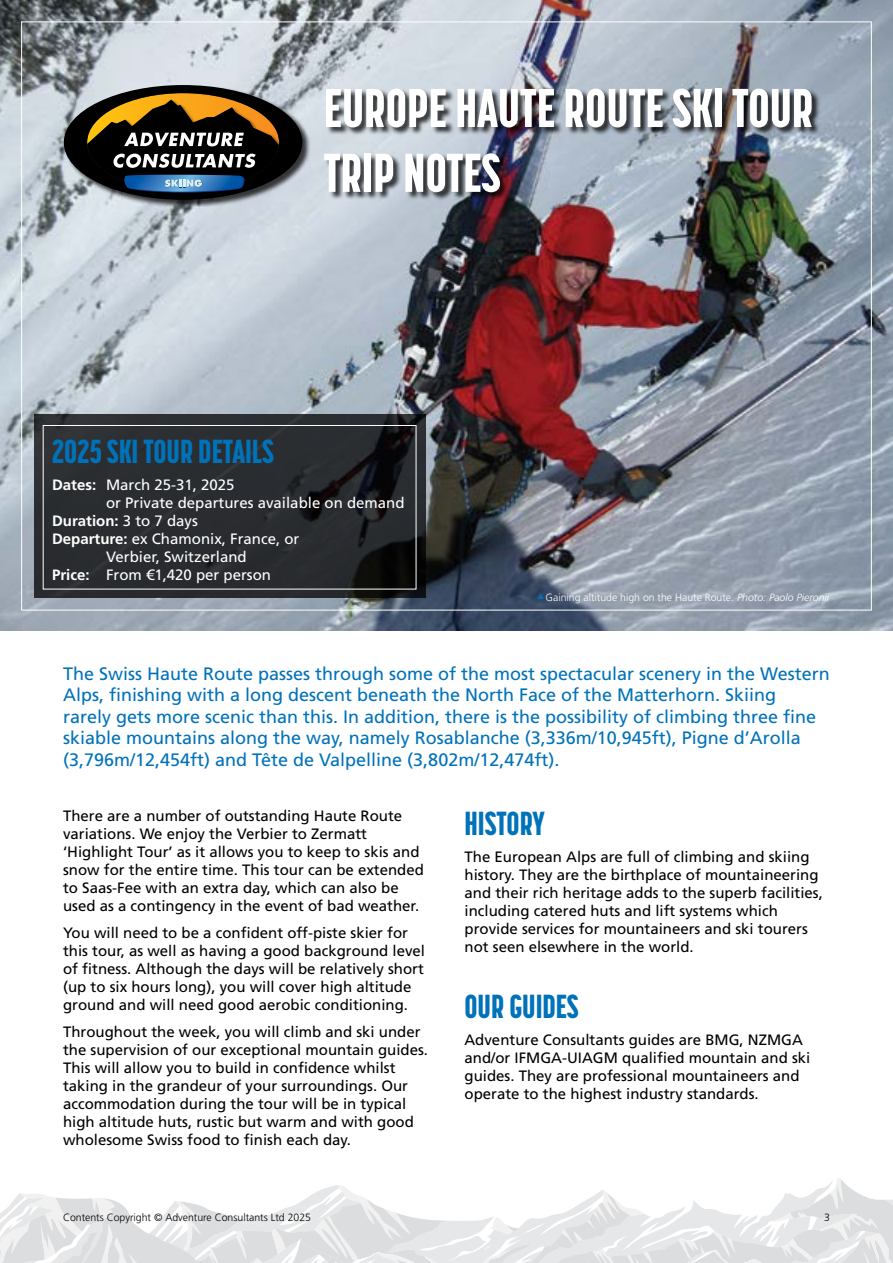
<style>
.page{position:relative;width:893px;height:1263px;background:#fff}
.page>*{position:absolute;margin:0;border:0;box-sizing:border-box;transform-origin:0 0}
.t1{font:800 54px/64.8px "Korolev Compressed";color:#fff}
.t2{font:800 33px "Korolev Compressed";color:#0072b9}
.t3{font:18px/21.6px "Frutiger LT Std";color:#0072b9}
.t4{font:15px/18px "Frutiger LT Std";color:#000}
.t5{font:15px "Frutiger LT Std";color:#fff}
.t6{font:700 15px "Frutiger LT Std";color:#fff}
.t7{font:300 10.5px "Frutiger LT Std";color:#fff}
.t8{font:300 10.5px "Frutiger LT Std";color:#000}
.s1{font-weight:700}
.s2{font-weight:400}
.s3{font-style:italic}
</style>
<div class="page">
<svg style="left:0;top:1178px;width:893px;height:85px"></svg>
<img style="left:0;top:0;width:893px;height:630px">
<div style="left:325px;top:89px;width:495px;height:111px;background:#000;opacity:.75"></div>
<svg style="left:34px;top:414px;width:391px;height:183px;background:#282a2d"></svg>
<div style="left:43px;top:425px;width:373px;height:164px;border:1px solid #fff"></div>
<div style="left:64px;top:85px;width:246px;height:122px;background:#000;opacity:.75"></div>
<svg style="left:64px;top:85px;width:238px;height:115px;background:#555349"></svg>
<svg style="left:538px;top:594px;width:6px;height:5px"></svg>
<h1 class="t1" style="left:324px;top:75px;width:491px">EUROPE HAUTE ROUTE SKI TOUR<br>TRIP NOTES</h1>
<h2 class="t2" style="left:52px;top:432px;width:223px">2025 SKI TOUR DETAILS</h2>
<p class="t5" style="left:52px;top:476px;width:184px"><span class="s1">Dates:</span> March 25-31, 2025</p>
<p class="t5" style="left:106px;top:494px;width:300px">or Private departures available on demand</p>
<p class="t6" style="left:52px;top:512px;width:147px">Duration: <span class="s2">3 to 7 days</span></p>
<p class="t5" style="left:52px;top:530px;width:249px"><span class="s1">Departure:</span> ex Chamonix, France, or</p>
<p class="t5" style="left:106px;top:548px;width:142px">Verbier, Switzerland</p>
<p class="t5" style="left:52px;top:566px;width:221px"><span class="s1">Price:</span> From €1,420 per person</p>
<p class="t7" style="left:546px;top:591px;width:285px">Gaining altitude high on the Haute Route. <span class="s3">Photo: Paolo Pieronii</span></p>
<p class="t3" style="left:63px;top:663px;width:768px">The Swiss Haute Route passes through some of the most spectacular scenery in the Western Alps, finishing with a long descent beneath the North Face of the Matterhorn. Skiing<br>rarely gets more scenic than this. In addition, there is the possibility of climbing three fine skiable mountains along the way, namely Rosablanche (3,336m/10,945ft), Pigne d’Arolla (3,796m/12,454ft) and Tête de Valpelline (3,802m/12,474ft).</p>
<p class="t4" style="left:63px;top:807px;width:362px">There are a number of outstanding Haute Route variations. We enjoy the Verbier to Zermatt ‘Highlight Tour’ as it allows you to keep to skis and snow for the entire time. This tour can be extended to Saas-Fee with an extra day, which can also be used as a contingency in the event of bad weather.</p>
<p class="t4" style="left:63px;top:924px;width:364px">You will need to be a confident off-piste skier for this tour, as well as having a good background level of fitness. Although the days will be relatively short (up to six hours long), you will cover high altitude ground and will need good aerobic conditioning.</p>
<p class="t4" style="left:63px;top:1023px;width:367px">Throughout the week, you will climb and ski under the supervision of our exceptional mountain guides.<br>This will allow you to build in confidence whilst taking in the grandeur of your surroundings. Our accommodation during the tour will be in typical high altitude huts, rustic but warm and with good wholesome Swiss food to finish each day.</p>
<h2 class="t2" style="left:464px;top:804px;width:81px">HISTORY</h2>
<p class="t4" style="left:464px;top:848px;width:360px">The European Alps are full of climbing and skiing history. They are the birthplace of mountaineering and their rich heritage adds to the superb facilities, including catered huts and lift systems which provide services for mountaineers and ski tourers not seen elsewhere in the world.</p>
<h2 class="t2" style="left:464px;top:987px;width:116px">OUR GUIDES</h2>
<p class="t4" style="left:464px;top:1031px;width:347px">Adventure Consultants guides are BMG, NZMGA and/or IFMGA-UIAGM qualified mountain and ski guides. They are professional mountaineers and operate to the highest industry standards.</p>
<p class="t8" style="left:63px;top:1211px;width:250px">Contents Copyright © Adventure Consultants Ltd 2025</p>
<p class="t8" style="left:824px;top:1211px;width:7px">3</p>
</div>
